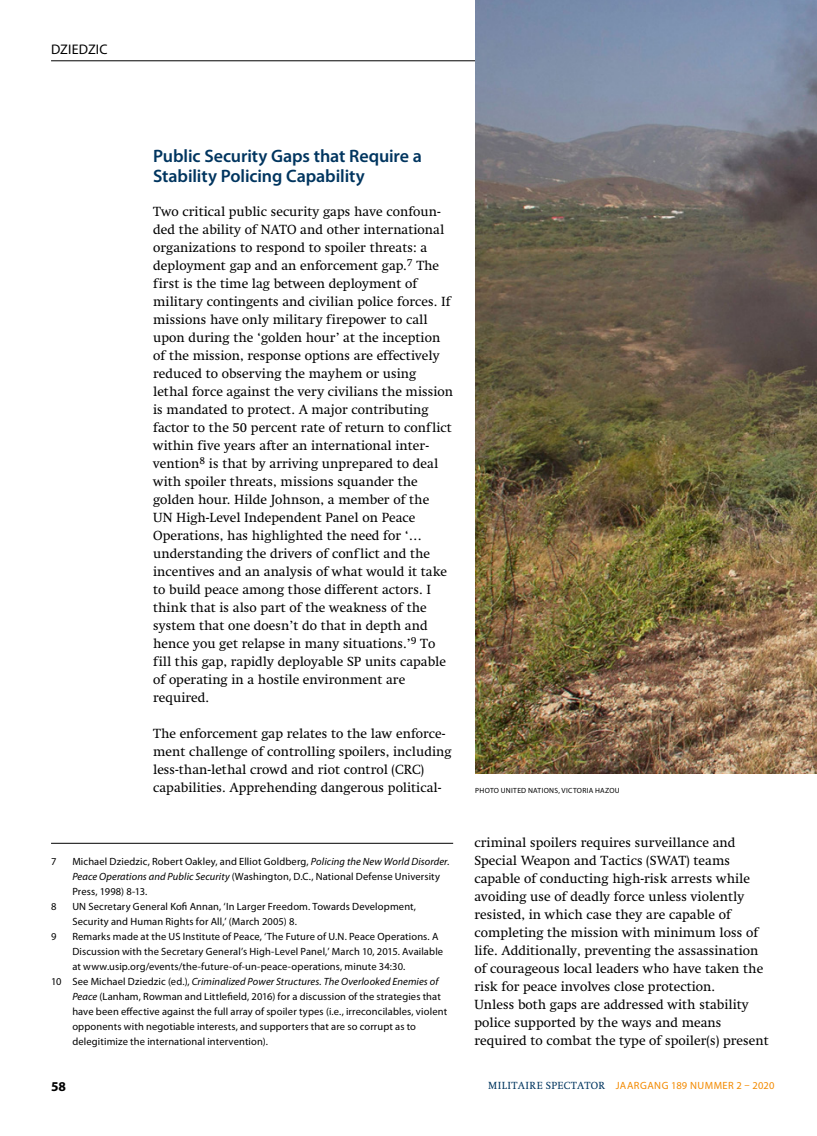
<style>
.page{position:relative;width:817px;height:1136px;background:#fff}
.page>*{position:absolute;margin:0;border:0;box-sizing:border-box;transform-origin:0 0}
.t1{font:600 18px/19.5px "Myriad Pro";letter-spacing:-.005em;color:#00355f}
.t2{font:13.95px "Myriad Pro";letter-spacing:.015em;color:#000}
.t3{font:13.5px/18px "Swift LT Std";color:#000}
.t4{font:700 13.5px "Myriad Pro";color:#000}
.t5{font:10.5px/15px "Myriad Pro";letter-spacing:.01em;color:#000}
.t6{font:italic 10.5px "Myriad Pro";letter-spacing:.01em;color:#000}
.t7{font:10.5px "Myriad Pro";letter-spacing:.045em;color:#f38a00}
.t8{font:7.5px "Myriad Pro";letter-spacing:.04em;color:#000}
.s1{font-style:italic}
.s2{font-style:normal}
.s3{font-family:"Swift LT Std";color:#00355f}
</style>
<div class="page">
<hr style="left:51px;top:60px;width:723px;height:1px;background:#000">
<hr style="left:51px;top:842px;width:402px;height:1px;background:#000">
<img style="left:475px;top:0;width:341px;height:773px">
<p class="t2" style="left:51px;top:41px;width:58px">Dziedzic</p>
<h1 class="t1" style="left:153px;top:146px;width:270px">Public Security Gaps that Require a<br>Stability Policing Capability</h1>
<p class="t3" style="left:153px;top:203px;width:301px">Two critical public security gaps have confoun&shy;ded the ability of NATO and other international organizations to respond to spoiler threats: a deployment gap and an enforcement gap.<sup>7</sup> The first is the time lag between deployment of military contingents and civilian police forces. If missions have only military firepower to call upon during the ‘golden hour’ at the inception of the mission, response options are effectively reduced to observing the mayhem or using lethal force against the very civilians the mission is mandated to protect. A major contributing factor to the 50 percent rate of return to conflict within five years after an international inter&shy;vention<sup>8</sup> is that by arriving unprepared to deal with spoiler threats, missions squander the golden hour. Hilde Johnson, a member of the<br>UN High-Level Independent Panel on Peace Operations, has highlighted the need for ‘… understanding the drivers of conflict and the incentives and an analysis of what would it take to build peace among those different actors. I think that is also part of the weakness of the system that one doesn’t do that in depth and hence you get relapse in many situations.’<sup>9</sup> To fill this gap, rapidly deployable SP units capable of operating in a hostile environment are required.</p>
<p class="t3" style="left:153px;top:725px;width:300px">The enforcement gap relates to the law enforce&shy;ment challenge of controlling spoilers, including less-than-lethal crowd and riot control (CRC) capabilities. Apprehending dangerous political-</p>
<p class="t5" style="left:51px;top:853px;width:7px">7</p>
<p class="t5" style="left:72px;top:853px;width:378px">Michael Dziedzic, Robert Oakley, and Elliot Goldberg, <span class="s1">Policing the New World Disorder.<br>Peace Operations and Public Security</span> (Washington, D.C., National Defense University<br>Press, 1998) 8-13.</p>
<p class="t5" style="left:51px;top:898px;width:7px">8</p>
<p class="t5" style="left:72px;top:898px;width:345px">UN Secretary General Kofi Annan, ‘In Larger Freedom. Towards Development,<br>Security and Human Rights for All,’ (March 2005) 8.</p>
<p class="t5" style="left:51px;top:928px;width:7px">9</p>
<p class="t5" style="left:72px;top:928px;width:367px">Remarks made at the US Institute of Peace, ‘The Future of U.N. Peace Operations. A</p>
<p class="t5" style="left:72px;top:943px;width:372px">Discussion with the Secretary General’s High-Level Panel,’ March 10, 2015. Available</p>
<p class="t5" style="left:72px;top:958px;width:334px">at www.usip.org/events/the-future-of-un-peace-operations, minute 34:30.</p>
<p class="t6" style="left:51px;top:974px;width:389px"><span class="s2">10 See Michael Dziedzic (ed.),</span> Criminalized Power Structures. The Overlooked Enemies of</p>
<p class="t5" style="left:72px;top:988px;width:370px"><span class="s1">Peace</span> (Lanham, Rowman and Littlefield, 2016) for a discussion of the strategies that</p>
<p class="t5" style="left:72px;top:1003px;width:376px">have been effective against the full array of spoiler types (i.e., irreconcilables, violent</p>
<p class="t5" style="left:72px;top:1018px;width:345px">opponents with negotiable interests, and supporters that are so corrupt as to</p>
<p class="t5" style="left:72px;top:1033px;width:197px">delegitimize the international intervention).</p>
<p class="t8" style="left:475px;top:785px;width:146px">PHOTO UNITED NATIONS, VICTORIA HAZOU</p>
<p class="t3" style="left:474px;top:833px;width:296px">criminal spoilers requires surveillance and Special Weapon and Tactics (SWAT) teams capable of conducting high-risk arrests while avoiding use of deadly force unless violently resisted, in which case they are capable of completing the mission with minimum loss of life. Additionally, preventing the assassination of courageous local leaders who have taken the risk for peace involves close protection.<br>Unless both gaps are addressed with stability police supported by the ways and means required to combat the type of spoiler(s) present</p>
<p class="t4" style="left:51px;top:1077px;width:16px">58</p>
<p class="t7" style="left:488px;top:1078px;width:287px"><span class="s3">MILITAIRE SPECTATOR</span> JAARGANG 189 NUMMER 2 – 2020</p>
</div>
